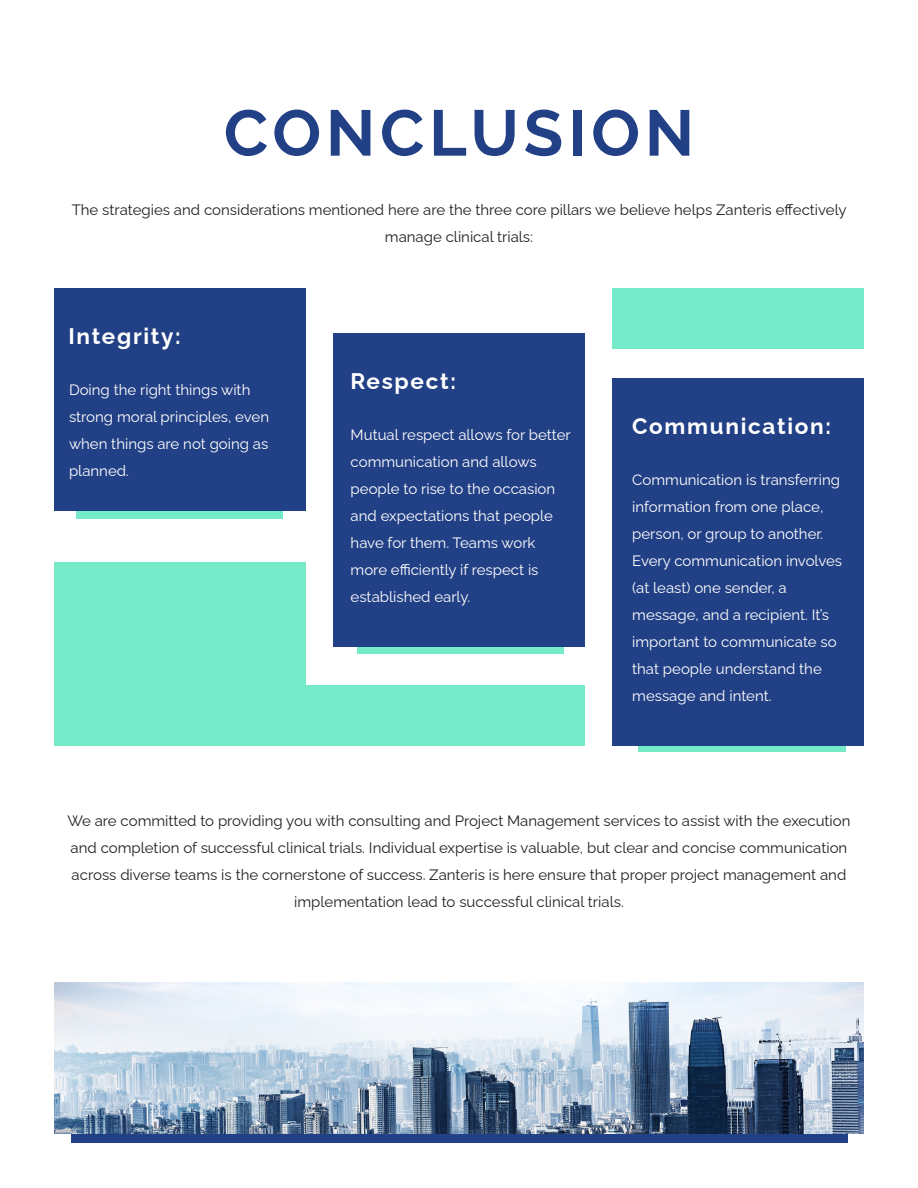
<style>
.page{position:relative;width:918px;height:1188px;background:#fff}
.page>*{position:absolute;margin:0;border:0;box-sizing:border-box;transform-origin:0 0}
.t1{font:700 64.5px "Raleway";letter-spacing:.075em;color:#224085}
.t2{font:700 22.5px "Raleway";letter-spacing:.075em;color:#fff}
.t3{font:15px/27px "Raleway";color:#fff}
.t4{font:15px/27px "Raleway";color:#231f20;text-align:center}
</style>
<div class="page">
<div style="left:71px;top:992px;width:776px;height:151px;background:#224085"></div>
<div style="left:76px;top:471px;width:208px;height:48px;background:#74eac8"></div>
<div style="left:357px;top:606px;width:207px;height:47px;background:#74eac8"></div>
<div style="left:639px;top:704px;width:207px;height:48px;background:#74eac8"></div>
<div style="left:54px;top:288px;width:252px;height:223px;background:#224085"></div>
<div style="left:54px;top:562px;width:252px;height:184px;background:#74eac8"></div>
<div style="left:612px;top:288px;width:252px;height:60px;background:#74eac8"></div>
<div style="left:333px;top:333px;width:252px;height:314px;background:#224085"></div>
<div style="left:612px;top:378px;width:252px;height:368px;background:#224085"></div>
<img style="left:54px;top:983px;width:810px;height:151px">
<div style="left:284px;top:685px;width:301px;height:61px;background:#74eac8"></div>
<p class="t1" style="left:224px;top:81px;width:472px">CONCLUSION</p>
<p class="t4" style="left:72px;top:195px;width:777px">The strategies and considerations mentioned here are the three core pillars we believe helps Zanteris effectively manage clinical trials:</p>
<p class="t2" style="left:68px;top:318px;width:114px">Integrity:</p>
<p class="t3" style="left:69px;top:375px;width:202px">Doing the right things with strong moral principles, even when things are not going as planned.</p>
<p class="t2" style="left:350px;top:363px;width:107px">Respect:</p>
<p class="t3" style="left:351px;top:420px;width:222px">Mutual respect allows for better communication and allows people to rise to the occasion and expectations that people have for them. Teams work more efficiently if respect is established early.</p>
<p class="t2" style="left:632px;top:408px;width:200px">Communication:</p>
<p class="t3" style="left:632px;top:465px;width:211px">Communication is transferring information from one place, person, or group to another.<br>Every communication involves (at least) one sender, a message, and a recipient. It’s important to communicate so that people understand the message and intent.</p>
<p class="t4" style="left:67px;top:806px;width:785px">We are committed to providing you with consulting and Project Management services to assist with the execution and completion of successful clinical trials. Individual expertise is valuable, but clear and concise communication across diverse teams is the cornerstone of success. Zanteris is here ensure that proper project management and implementation lead to successful clinical trials.</p>
</div>
